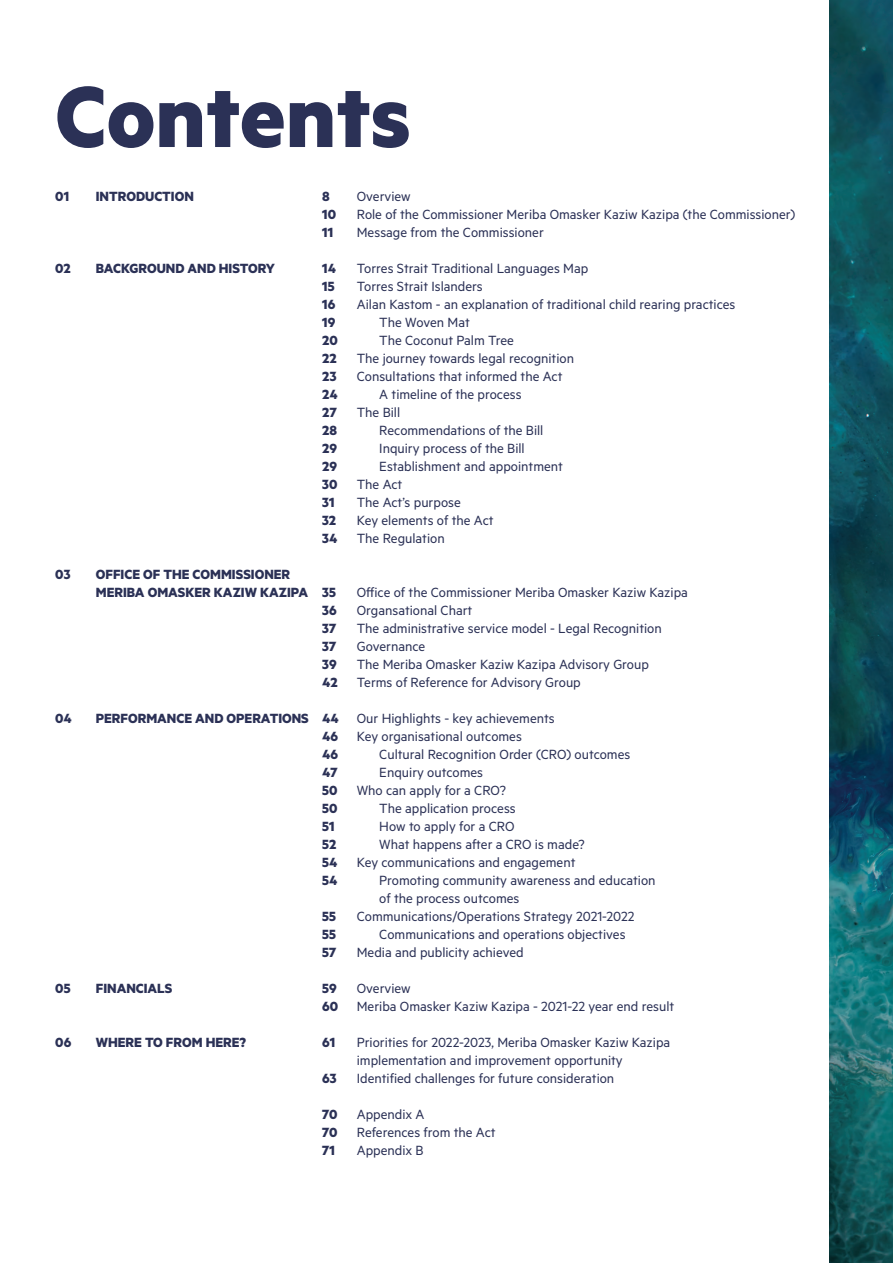
<style>
.page{position:relative;width:893px;height:1263px;background:#fff}
.page>*{position:absolute;margin:0;border:0;box-sizing:border-box;transform-origin:0 0}
.t1{font:700 97.5px "Metric";color:#2b3156}
.t2{font:15px/18px "Metric";color:#2b3156}
.t3{font:700 15px/18px "Metric";color:#2b3156}
</style>
<div class="page">
<img style="left:829px;top:0;width:64px;height:1263px">
<h1 class="t1" style="left:55px;top:57px;width:357px">Contents</h1>
<p class="t3" style="left:55px;top:187px;width:15px">01</p>
<p class="t3" style="left:96px;top:187px;width:100px">INTRODUCTION</p>
<p class="t3" style="left:322px;top:187px;width:9px">8</p>
<p class="t2" style="left:357px;top:187px;width:55px">Overview</p>
<p class="t3" style="left:322px;top:205px;width:15px">10</p>
<p class="t2" style="left:357px;top:205px;width:440px">Role of the Commissioner Meriba Omasker Kaziw Kazipa (the Commissioner)</p>
<p class="t3" style="left:322px;top:223px;width:13px">11</p>
<p class="t2" style="left:357px;top:223px;width:188px">Message from the Commissioner</p>
<p class="t3" style="left:55px;top:259px;width:17px">02</p>
<p class="t3" style="left:96px;top:259px;width:181px">BACKGROUND AND HISTORY</p>
<p class="t3" style="left:322px;top:259px;width:17px">14<br>15<br>16<br>19<br>20<br>22<br>23<br>24<br>27<br>28<br>29<br>29<br>30<br>31<br>32<br>34</p>
<p class="t3" style="left:55px;top:565px;width:17px">03</p>
<p class="t3" style="left:96px;top:565px;width:196px">OFFICE OF THE COMMISSIONER</p>
<p class="t3" style="left:96px;top:583px;width:242px">MERIBA OMASKER KAZIW KAZIPA 35</p>
<p class="t3" style="left:322px;top:601px;width:16px">36</p>
<p class="t3" style="left:322px;top:619px;width:16px">37</p>
<p class="t3" style="left:322px;top:637px;width:16px">37</p>
<p class="t3" style="left:322px;top:655px;width:16px">39</p>
<p class="t3" style="left:322px;top:673px;width:17px">42</p>
<p class="t3" style="left:55px;top:709px;width:18px">04</p>
<p class="t3" style="left:322px;top:709px;width:18px;text-indent:-227px">PERFORMANCE AND OPERATIONS 44<br>46<br>46<br>47<br>50<br>50<br>51<br>52<br>54<br>54</p>
<p class="t3" style="left:322px;top:907px;width:16px;text-align:justify">55<br>55<br>57</p>
<p class="t3" style="left:55px;top:979px;width:17px">05</p>
<p class="t3" style="left:96px;top:979px;width:78px">FINANCIALS</p>
<p class="t3" style="left:322px;top:979px;width:18px">59<br>60</p>
<p class="t3" style="left:55px;top:1033px;width:18px">06</p>
<p class="t3" style="left:96px;top:1033px;width:152px">WHERE TO FROM HERE?</p>
<p class="t3" style="left:322px;top:1033px;width:15px">61</p>
<p class="t3" style="left:322px;top:1069px;width:16px">63</p>
<p class="t3" style="left:322px;top:1105px;width:17px;text-align:justify">70<br>70<br>71</p>
<p class="t2" style="left:357px;top:259px;width:380px">Torres Strait Traditional Languages Map<br>Torres Strait Islanders<br>Ailan Kastom - an explanation of traditional child rearing practices</p>
<p class="t2" style="left:379px;top:313px;width:92px">The Woven Mat</p>
<p class="t2" style="left:357px;top:331px;width:219px;text-indent:22px">The Coconut Palm Tree<br>The journey towards legal recognition<br>Consultations that informed the Act</p>
<p class="t2" style="left:379px;top:385px;width:144px">A timeline of the process</p>
<p class="t2" style="left:379px;top:403px;width:185px;text-indent:-22px">The Bill<br>Recommendations of the Bill<br>Inquiry process of the Bill<br>Establishment and appointment</p>
<p class="t2" style="left:357px;top:475px;width:138px">The Act<br>The Act’s purpose<br>Key elements of the Act<br>The Regulation</p>
<p class="t2" style="left:357px;top:583px;width:333px">Ofice of the Commissioner Meriba Omasker Kaziw Kazipa Organsational Chart<br>The administrative service model - Legal Recognition Governance<br>The Meriba Omasker Kaziw Kazipa Advisory Group Terms of Reference for Advisory Group</p>
<p class="t2" style="left:357px;top:709px;width:199px">Our Highlights - key achievements</p>
<p class="t2" style="left:379px;top:727px;width:253px;text-indent:-22px">Key organisational outcomes<br>Cultural Recognition Order (CRO) outcomes<br>Enquiry outcomes</p>
<p class="t2" style="left:379px;top:781px;width:207px;text-indent:-22px">Who can apply for a CRO?<br>The application process<br>How to apply for a CRO<br>What happens after a CRO is made?</p>
<p class="t2" style="left:379px;top:853px;width:278px;text-indent:-22px">Key communications and engagement<br>Promoting community awareness and education of the process outcomes</p>
<p class="t2" style="left:357px;top:907px;width:279px">Communications/Operations Strategy 2021-2022</p>
<p class="t2" style="left:379px;top:925px;width:248px">Communications and operations objectives</p>
<p class="t2" style="left:357px;top:943px;width:168px">Media and publicity achieved</p>
<p class="t2" style="left:357px;top:979px;width:319px">Overview<br>Meriba Omasker Kaziw Kazipa - 2021-22 year end result</p>
<p class="t2" style="left:357px;top:1033px;width:315px">Priorities for 2022-2023, Meriba Omasker Kaziw Kazipa implementation and improvement opportunity<br>Identified challenges for future consideration</p>
<p class="t2" style="left:357px;top:1105px;width:140px">Appendix A<br>References from the Act<br>Appendix B</p>
</div>
